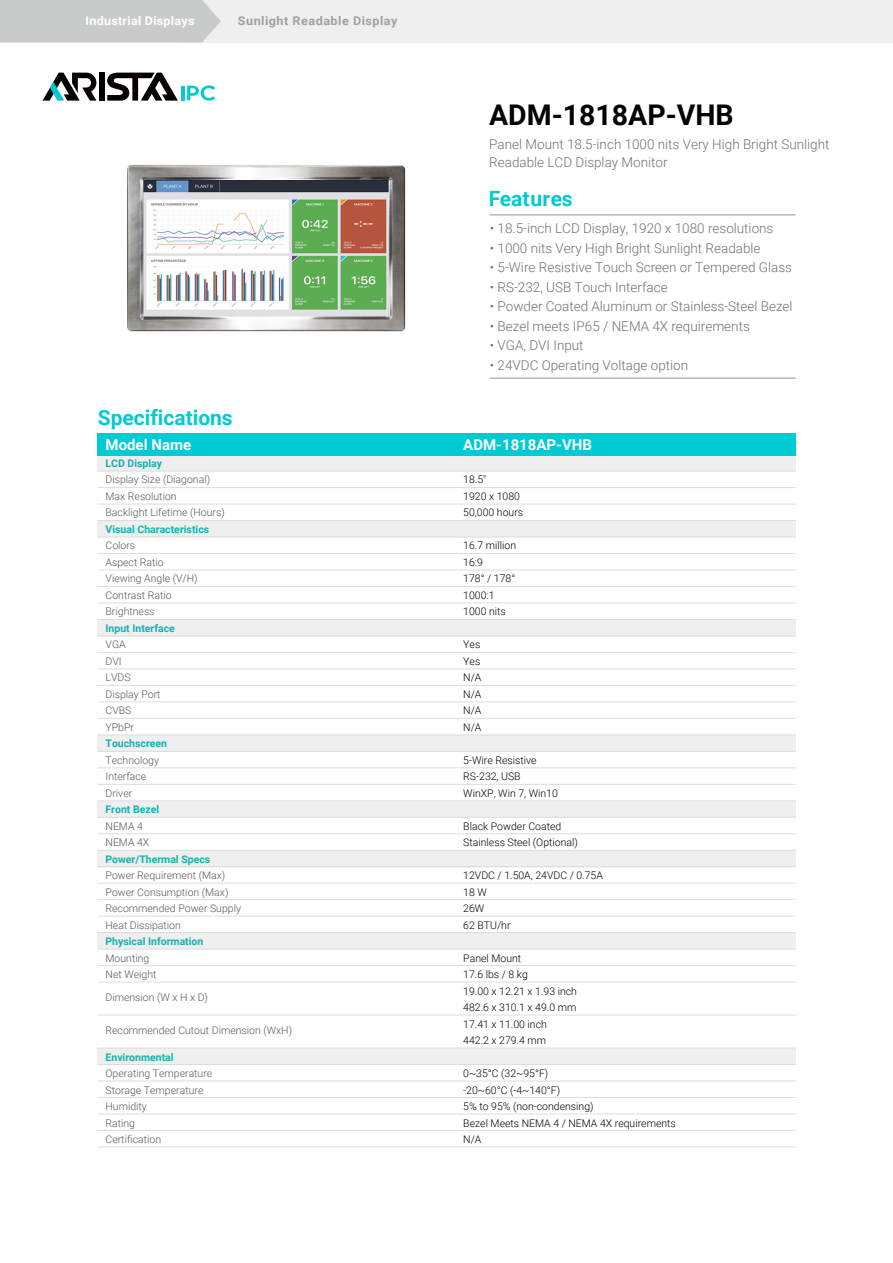
<style>
.page{position:relative;width:893px;height:1263px;background:#fff}
.page>*{position:absolute;margin:0;border:0;box-sizing:border-box;transform-origin:0 0}
.t1{font:700 28.5px "Roboto";color:#060001}
.t2{font:700 21px "Roboto";color:#00cad4}
.t3{font:700 15px "Roboto";color:#fff}
.t4{font:300 13.5px/18px "Roboto";color:#727171}
.t5{font:700 12px "Roboto";letter-spacing:.04em;color:#9fa0a0;scale:1.05 1}
.t6{font:700 12px "Roboto";letter-spacing:.02em;color:#fff;scale:1.05 1}
.t7{font:300 10.5px/16.5px "Roboto";color:#595757}
.t8{font:300 10.5px/16.5px "Roboto";color:#000}
.t9{font:700 10.5px "Roboto";color:#17afaf}
</style>
<div class="page">
<hr style="left:490px;top:214px;width:306px;height:1px;background:#9fa0a0">
<hr style="left:490px;top:378px;width:306px;height:1px;background:#9fa0a0">
<div style="left:97px;top:433px;width:699px;height:23px;background:#00cad4"></div>
<div style="left:99px;top:73px;width:6px;height:28px;background:#060001"></div>
<svg style="left:43px;top:73px;width:53px;height:28px"></svg>
<svg style="left:107px;top:73px;width:71px;height:28px"></svg>
<hr style="left:181px;top:86px;width:3px;height:14px;background:#00cad4">
<svg style="left:187px;top:85px;width:28px;height:16px"></svg>
<div style="left:179px;top:0;width:714px;height:43px;background:#efefef"></div>
<div style="left:0;top:0;width:221px;height:43px;background:#c9caca"></div>
<img style="left:127px;top:164px;width:279px;height:168px">
<div style="left:97px;top:456px;width:699px;height:15px;background:#efefef"></div>
<div style="left:97px;top:520px;width:699px;height:17px;background:#efefef"></div>
<div style="left:97px;top:620px;width:699px;height:17px;background:#efefef"></div>
<div style="left:97px;top:801px;width:699px;height:16px;background:#efefef"></div>
<div style="left:97px;top:735px;width:699px;height:16px;background:#efefef"></div>
<div style="left:97px;top:850px;width:699px;height:17px;background:#efefef"></div>
<div style="left:97px;top:932px;width:699px;height:17px;background:#efefef"></div>
<div style="left:97px;top:1048px;width:699px;height:16px;background:#efefef"></div>
<hr style="left:97px;top:487px;width:699px;height:1px;background:#dcdddd">
<hr style="left:97px;top:504px;width:699px;height:1px;background:#dcdddd">
<hr style="left:97px;top:471px;width:699px;height:1px;background:#dcdddd">
<hr style="left:97px;top:520px;width:699px;height:1px;background:#dcdddd">
<hr style="left:97px;top:537px;width:699px;height:1px;background:#dcdddd">
<hr style="left:97px;top:553px;width:699px;height:1px;background:#dcdddd">
<hr style="left:97px;top:570px;width:699px;height:1px;background:#dcdddd">
<hr style="left:97px;top:586px;width:699px;height:1px;background:#dcdddd">
<hr style="left:97px;top:603px;width:699px;height:1px;background:#dcdddd">
<hr style="left:97px;top:619px;width:699px;height:1px;background:#dcdddd">
<hr style="left:97px;top:635px;width:699px;height:1px;background:#dcdddd">
<hr style="left:97px;top:652px;width:699px;height:1px;background:#dcdddd">
<hr style="left:97px;top:668px;width:699px;height:1px;background:#dcdddd">
<hr style="left:97px;top:685px;width:699px;height:1px;background:#dcdddd">
<hr style="left:97px;top:701px;width:699px;height:1px;background:#dcdddd">
<hr style="left:97px;top:718px;width:699px;height:1px;background:#dcdddd">
<hr style="left:97px;top:734px;width:699px;height:1px;background:#dcdddd">
<hr style="left:97px;top:751px;width:699px;height:1px;background:#dcdddd">
<hr style="left:97px;top:767px;width:699px;height:1px;background:#dcdddd">
<hr style="left:97px;top:784px;width:699px;height:1px;background:#dcdddd">
<hr style="left:97px;top:800px;width:699px;height:1px;background:#dcdddd">
<hr style="left:97px;top:817px;width:699px;height:1px;background:#dcdddd">
<hr style="left:97px;top:833px;width:699px;height:1px;background:#dcdddd">
<hr style="left:97px;top:850px;width:699px;height:1px;background:#dcdddd">
<hr style="left:97px;top:883px;width:699px;height:1px;background:#dcdddd">
<hr style="left:97px;top:899px;width:699px;height:1px;background:#dcdddd">
<hr style="left:97px;top:866px;width:699px;height:1px;background:#dcdddd">
<hr style="left:97px;top:916px;width:699px;height:1px;background:#dcdddd">
<hr style="left:97px;top:932px;width:699px;height:1px;background:#dcdddd">
<hr style="left:97px;top:949px;width:699px;height:1px;background:#dcdddd">
<hr style="left:97px;top:965px;width:699px;height:1px;background:#dcdddd">
<hr style="left:97px;top:982px;width:699px;height:1px;background:#dcdddd">
<hr style="left:97px;top:1015px;width:699px;height:1px;background:#dcdddd">
<hr style="left:97px;top:1047px;width:699px;height:1px;background:#dcdddd">
<hr style="left:97px;top:1080px;width:699px;height:1px;background:#dcdddd">
<hr style="left:97px;top:1113px;width:699px;height:1px;background:#dcdddd">
<hr style="left:97px;top:1130px;width:699px;height:1px;background:#dcdddd">
<hr style="left:97px;top:1146px;width:699px;height:1px;background:#dcdddd">
<hr style="left:97px;top:1097px;width:699px;height:1px;background:#dcdddd">
<hr style="left:97px;top:1064px;width:699px;height:1px;background:#dcdddd">
<p class="t6" style="left:86px;top:12px;width:105px">Industrial Displays</p>
<p class="t5" style="left:238px;top:12px;width:154px">Sunlight Readable Display</p>
<h1 class="t1" style="left:489px;top:95px;width:246px">ADM-1818AP-VHB</h1>
<p class="t4" style="left:489px;top:135px;width:342px">Panel Mount 18.5-inch 1000 nits Very High Bright Sunlight<br>Readable LCD Display Monitor</p>
<h2 class="t2" style="left:489px;top:184px;width:85px">Features</h2>
<p class="t4" style="left:490px;top:219px;width:285px">• 18.5-inch LCD Display, 1920 x 1080 resolutions</p>
<p class="t4" style="left:490px;top:238px;width:272px">• 1000 nits Very High Bright Sunlight Readable</p>
<p class="t4" style="left:490px;top:258px;width:304px">• 5-Wire Resistive Touch Screen or Tempered Glass</p>
<p class="t4" style="left:490px;top:277px;width:179px">• RS-232, USB Touch Interface</p>
<p class="t4" style="left:490px;top:297px;width:304px">• Powder Coated Aluminum or Stainless-Steel Bezel</p>
<p class="t4" style="left:490px;top:316px;width:261px">• Bezel meets IP65 / NEMA 4X requirements</p>
<p class="t4" style="left:490px;top:336px;width:95px">• VGA, DVI Input</p>
<p class="t4" style="left:490px;top:355px;width:200px">• 24VDC Operating Voltage option</p>
<h2 class="t2" style="left:98px;top:403px;width:136px">Specifications</h2>
<h3 class="t3" style="left:106px;top:434px;width:87px">Model Name</h3>
<h3 class="t3" style="left:463px;top:434px;width:130px">ADM-1818AP-VHB</h3>
<p class="t8" style="left:463px;top:471px;width:61px">18.5"<br>1920 x 1080<br>50,000 hours</p>
<p class="t8" style="left:463px;top:537px;width:54px">16.7 million<br>16:9<br>178° / 178°<br>1000:1<br>1000 nits</p>
<p class="t8" style="left:463px;top:636px;width:20px;text-align:justify">Yes Yes N/A N/A N/A N/A</p>
<p class="t8" style="left:463px;top:751px;width:96px">5-Wire Resistive<br>RS-232, USB<br>WinXP, Win 7, Win10</p>
<p class="t8" style="left:463px;top:817px;width:116px">Black Powder Coated<br>Stainless Steel (Optional)</p>
<p class="t8" style="left:463px;top:867px;width:141px">12VDC / 1.50A, 24VDC / 0.75A<br>18 W<br>26W<br>62 BTU/hr</p>
<p class="t8" style="left:463px;top:949px;width:115px">Panel Mount<br>17.6 lbs / 8 kg<br>19.00 x 12.21 x 1.93 inch<br>482.6 x 310.1 x 49.0 mm<br>17.41 x 11.00 inch<br>442.2 x 279.4 mm</p>
<p class="t8" style="left:463px;top:1065px;width:214px">0~35°C (32~95°F)<br>-20~60°C (-4~140°F)<br>5% to 95% (non-condensing)<br>Bezel Meets NEMA 4 / NEMA 4X requirements<br>N/A</p>
<p class="t9" style="left:106px;top:456px;width:58px">LCD Display</p>
<p class="t7" style="left:106px;top:471px;width:121px">Display Size (Diagonal)<br>Max Resolution<br>Backlight Lifetime (Hours)</p>
<p class="t9" style="left:106px;top:522px;width:105px">Visual Characteristics</p>
<p class="t7" style="left:106px;top:537px;width:93px">Colors<br>Aspect Ratio<br>Viewing Angle (V/H)<br>Contrast Ratio<br>Brightness</p>
<p class="t9" style="left:106px;top:621px;width:71px">Input Interface</p>
<p class="t7" style="left:106px;top:636px;width:57px">VGA<br>DVI<br>LVDS<br>Display Port<br>CVBS<br>YPbPr</p>
<p class="t9" style="left:106px;top:736px;width:63px">Touchscreen</p>
<p class="t7" style="left:106px;top:751px;width:55px">Technology<br>Interface<br>Driver</p>
<p class="t9" style="left:106px;top:802px;width:55px">Front Bezel</p>
<p class="t7" style="left:106px;top:817px;width:45px">NEMA 4<br>NEMA 4X</p>
<p class="t9" style="left:106px;top:851px;width:106px">Power/Thermal Specs</p>
<p class="t7" style="left:106px;top:867px;width:137px">Power Requirement (Max)<br>Power Consumption (Max)<br>Recommended Power Supply<br>Heat Dissipation</p>
<p class="t9" style="left:106px;top:934px;width:99px">Physical Information</p>
<p class="t7" style="left:106px;top:949px;width:52px">Mounting<br>Net Weight</p>
<p class="t7" style="left:106px;top:989px;width:104px">Dimension (W x H x D)</p>
<p class="t7" style="left:106px;top:1022px;width:188px">Recommended Cutout Dimension (WxH)</p>
<p class="t9" style="left:106px;top:1049px;width:70px">Environmental</p>
<p class="t7" style="left:106px;top:1065px;width:108px">Operating Temperature<br>Storage Temperature<br>Humidity<br>Rating<br>Certification</p>
</div>
